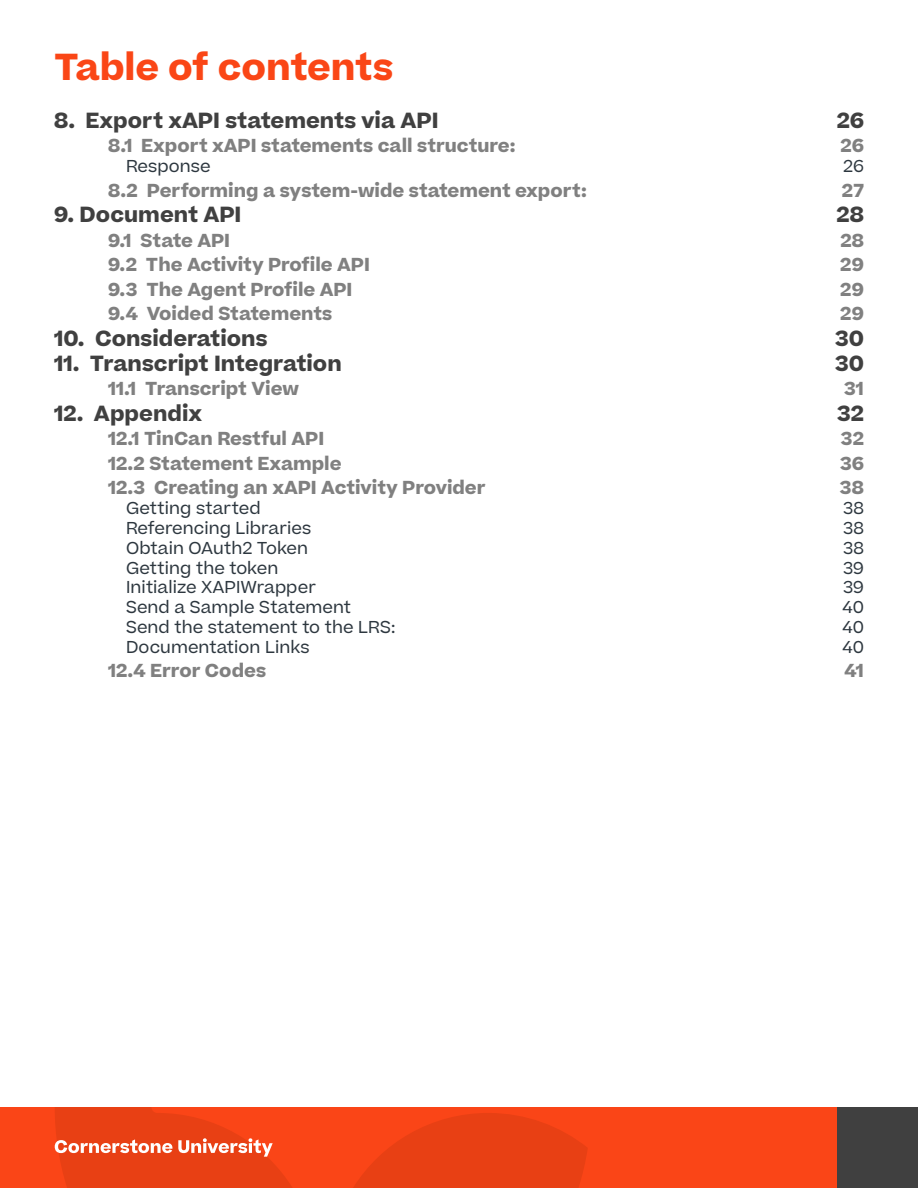
<style>
.page{position:relative;width:918px;height:1188px;background:#fff}
.page>*{position:absolute;margin:0;border:0;box-sizing:border-box;transform-origin:0 0}
.t1{font:700 36px "Beatrice";color:#fa4616}
.t2{font:700 21px "Beatrice";color:#404040}
.t3{font:700 18px "Beatrice";color:#808080}
.t4{font:16.5px "Beatrice";letter-spacing:.005em;color:#2d373f}
</style>
<div class="page">
<div style="left:0;top:1107px;width:837px;height:81px;background:#fa4517"></div>
<div style="left:837px;top:1107px;width:81px;height:81px;background:#404040"></div>
<svg style="left:55px;top:1107px;width:533px;height:81px"></svg>
<h1 class="t1" style="left:54px;top:43px;width:341px">Table of contents</h1>
<p class="t2" style="left:54px;top:106px;width:386px">8. Export xAPI statements via API</p>
<p class="t2" style="left:837px;top:106px;width:29px">26</p>
<p class="t3" style="left:108px;top:134px;width:409px">8.1 Export xAPI statements call structure:</p>
<p class="t3" style="left:841px;top:134px;width:25px">26</p>
<p class="t4" style="left:126px;top:155px;width:86px">Response</p>
<p class="t4" style="left:843px;top:155px;width:22px">26</p>
<p class="t3" style="left:108px;top:178px;width:480px">8.2 Performing a system-wide statement export:</p>
<p class="t3" style="left:842px;top:178px;width:24px">27</p>
<p class="t2" style="left:54px;top:200px;width:189px">9. Document API</p>
<p class="t2" style="left:837px;top:200px;width:29px">28</p>
<p class="t3" style="left:108px;top:228px;width:124px">9.1 State API</p>
<p class="t3" style="left:840px;top:228px;width:25px">28</p>
<p class="t3" style="left:108px;top:252px;width:263px">9.2 The Activity Profile API</p>
<p class="t3" style="left:840px;top:252px;width:25px">29</p>
<p class="t3" style="left:108px;top:277px;width:246px">9.3 The Agent Profile API</p>
<p class="t3" style="left:840px;top:277px;width:25px">29</p>
<p class="t3" style="left:108px;top:302px;width:226px">9.4 Voided Statements</p>
<p class="t3" style="left:840px;top:302px;width:25px">29</p>
<p class="t2" style="left:54px;top:324px;width:215px">10. Considerations</p>
<p class="t2" style="left:835px;top:324px;width:30px">30</p>
<p class="t2" style="left:54px;top:349px;width:289px">11. Transcript Integration</p>
<p class="t2" style="left:835px;top:349px;width:30px">30</p>
<p class="t3" style="left:108px;top:377px;width:193px">11.1 Transcript View</p>
<p class="t3" style="left:844px;top:377px;width:21px">31</p>
<p class="t2" style="left:54px;top:399px;width:150px">12. Appendix</p>
<p class="t2" style="left:837px;top:399px;width:28px">32</p>
<p class="t3" style="left:108px;top:426px;width:218px">12.1 TinCan Restful API</p>
<p class="t3" style="left:841px;top:426px;width:25px">32</p>
<p class="t3" style="left:108px;top:451px;width:235px">12.2 Statement Example</p>
<p class="t3" style="left:840px;top:451px;width:25px">36</p>
<p class="t3" style="left:108px;top:476px;width:379px">12.3 Creating an xAPI Activity Provider</p>
<p class="t3" style="left:840px;top:476px;width:26px">38</p>
<p class="t4" style="left:126px;top:497px;width:136px">Getting started</p>
<p class="t4" style="left:843px;top:497px;width:22px">38</p>
<p class="t4" style="left:126px;top:517px;width:187px">Referencing Libraries</p>
<p class="t4" style="left:843px;top:517px;width:22px">38</p>
<p class="t4" style="left:126px;top:537px;width:184px">Obtain OAuth2 Token</p>
<p class="t4" style="left:843px;top:537px;width:22px">38</p>
<p class="t4" style="left:126px;top:557px;width:154px">Getting the token</p>
<p class="t4" style="left:843px;top:557px;width:22px">39</p>
<p class="t4" style="left:126px;top:577px;width:192px">Initialize XAPIWrapper</p>
<p class="t4" style="left:843px;top:577px;width:22px">39</p>
<p class="t4" style="left:126px;top:596px;width:227px">Send a Sample Statement</p>
<p class="t4" style="left:842px;top:596px;width:23px">40</p>
<p class="t4" style="left:126px;top:616px;width:271px">Send the statement to the LRS:</p>
<p class="t4" style="left:842px;top:616px;width:23px">40</p>
<p class="t4" style="left:126px;top:636px;width:185px">Documentation Links</p>
<p class="t4" style="left:842px;top:636px;width:23px">40</p>
<p class="t3" style="left:108px;top:659px;width:160px">12.4 Error Codes</p>
<p class="t3" style="left:844px;top:659px;width:21px">41</p>
</div>
